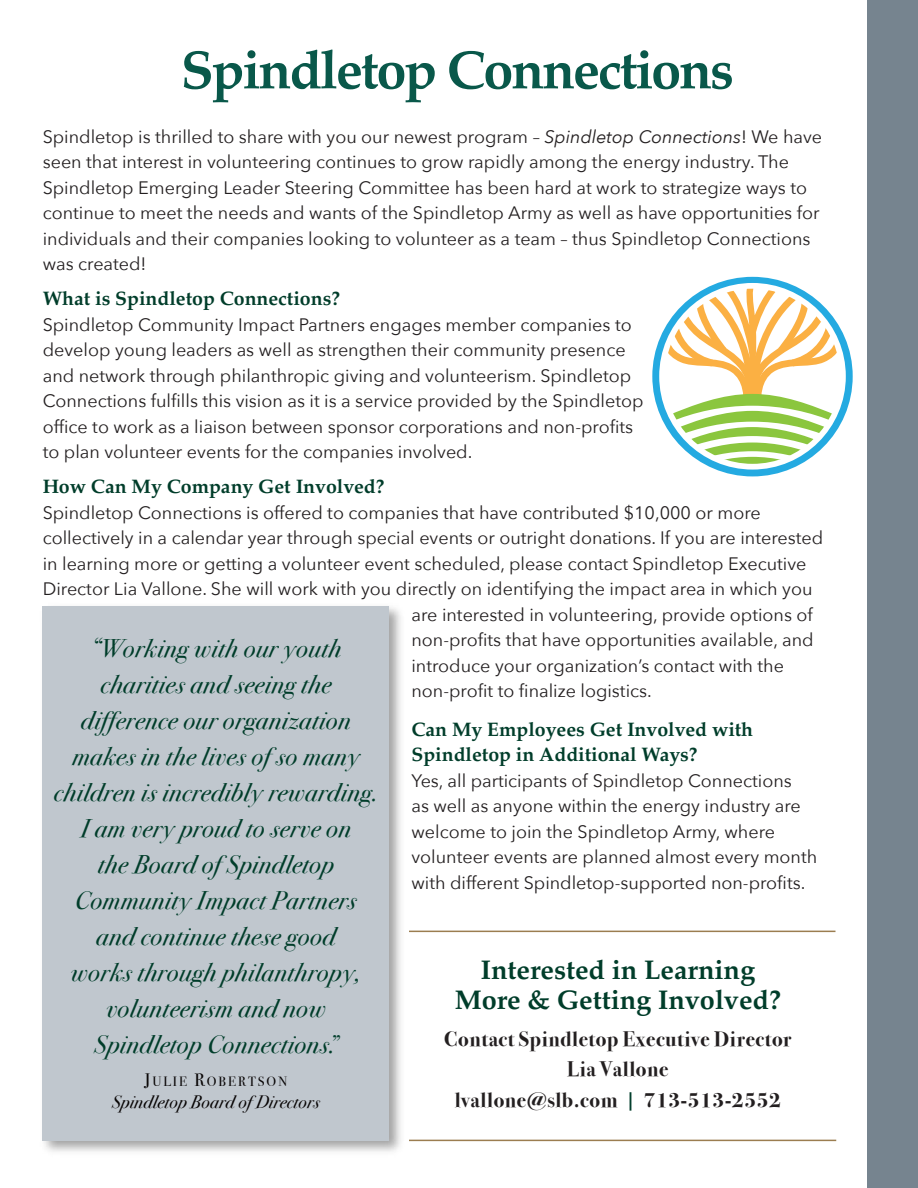
<style>
.page{position:relative;width:918px;height:1188px;background:#fff}
.page>*{position:absolute;margin:0;border:0;box-sizing:border-box;transform-origin:0 0}
.t1{font:700 54px "Palatino";letter-spacing:-.04em;color:#09584a}
.t2{font:700 27px/29.7px "Palatino";color:#003d2a;text-align:center}
.t3{font:italic 25.5px/36px "Bodoni Svty Two ITCTT";letter-spacing:.02em;color:#003d2a;text-align:center}
.t4{font:700 21px/30.2px "Bodoni Svty Two ITCTT";letter-spacing:.03em;color:#231f20;text-align:center}
.t5{font:700 19.5px/25.8px "Palatino";color:#003d2a}
.t6{font:18px/25.5px "Avenir Next";color:#231f20}
.t7{font:italic 18px "Bodoni Svty Two ITCTT";letter-spacing:.015em;color:#080505}
.t8{font:13.5px "Bodoni Svty Two ITCTT";letter-spacing:.145em;color:#080505}
.s1{font-style:italic}
.s2{font-size:27px}
.s3{font-size:18px}
.s4{color:#003d2a}
</style>
<div class="page">
<div style="left:867px;top:0;width:51px;height:1188px;background:#76848f"></div>
<img style="left:42px;top:606px;width:359px;height:546px">
<div style="left:43px;top:606px;width:346px;height:534px;background:#c0c7ce"></div>
<hr style="left:409px;top:931px;width:427px;height:1px;background:#9b7d50">
<hr style="left:409px;top:1140px;width:427px;height:1px;background:#9b7d50">
<svg style="left:652px;top:277px;width:201px;height:199px"></svg>
<p class="t1" style="left:181px;top:44px;width:555px">Spindletop Connections</p>
<p class="t6" style="left:43px;top:124px;width:781px">Spindletop is thrilled to share with you our newest program – <span class="s1">Spindletop Connections</span>! We have seen that interest in volunteering continues to grow rapidly among the energy industry. The Spindletop Emerging Leader Steering Committee has been hard at work to strategize ways to continue to meet the needs and wants of the Spindletop Army as well as have opportunities for individuals and their companies looking to volunteer as a team – thus Spindletop Connections was created!</p>
<p class="t5" style="left:43px;top:287px;width:299px">What is Spindletop Connections?</p>
<p class="t6" style="left:43px;top:312px;width:602px">Spindletop Community Impact Partners engages member companies to develop young leaders as well as strengthen their community presence and network through philanthropic giving and volunteerism. Spindletop Connections fulfills this vision as it is a service provided by the Spindletop office to work as a liaison between sponsor corporations and non-profits to plan volunteer events for the companies involved.</p>
<p class="t5" style="left:43px;top:475px;width:343px">How Can My Company Get Involved?</p>
<p class="t6" style="left:43px;top:501px;width:720px">Spindletop Connections is offered to companies that have contributed $10,000 or more</p>
<p class="t6" style="left:43px;top:526px;width:782px">collectively in a calendar year through special events or outright donations. If you are interested</p>
<p class="t6" style="left:43px;top:552px;width:765px">in learning more or getting a volunteer event scheduled, please contact Spindletop Executive</p>
<p class="t6" style="left:43px;top:577px;width:771px">Director Lia Vallone. She will work with you directly on identifying the impact area in which you</p>
<p class="t6" style="left:411px;top:603px;width:403px">are interested in volunteering, provide options of</p>
<p class="t6" style="left:411px;top:628px;width:404px">non-profits that have opportunities available, and</p>
<p class="t6" style="left:411px;top:654px;width:374px">introduce your organization’s contact with the</p>
<p class="t6" style="left:411px;top:679px;width:242px">non-profit to finalize logistics.</p>
<p class="t5" style="left:411px;top:718px;width:343px">Can My Employees Get Involved with<br>Spindletop in Additional Ways?</p>
<p class="t6" style="left:411px;top:769px;width:407px">Yes, all participants of Spindletop Connections<br>as well as anyone within the energy industry are welcome to join the Spindletop Army, where volunteer events are planned almost every month with different Spindletop-supported non-profits.</p>
<p class="t3" style="left:54px;top:630px;width:325px"><span class="s2">“</span>Working with our youth charities and seeing the difference our organization makes in the lives of so many children is incredibly rewarding.<br>I am very proud to serve on<br>the Board of Spindletop<br>Community Impact Partners and continue these good<br>works through philanthropy, volunteerism and now<br>Spindletop Connections”.</p>
<p class="t8" style="left:145px;top:1073px;width:144px"><span class="s3">J</span>ULIE <span class="s3">R</span>OBERTSON</p>
<p class="t7" style="left:112px;top:1091px;width:209px">Spindletop Board of Directors</p>
<p class="t2" style="left:455px;top:957px;width:328px">Interested in Learning<br>More &amp; Getting Involved?</p>
<p class="t4" style="left:444px;top:1024px;width:349px">Contact Spindletop Executive Director<br>Lia Vallone</p>
<p class="t4" style="left:455px;top:1085px;width:328px">lvallone@slb.com <span class="s4">|</span> 713-513-2552</p>
</div>
